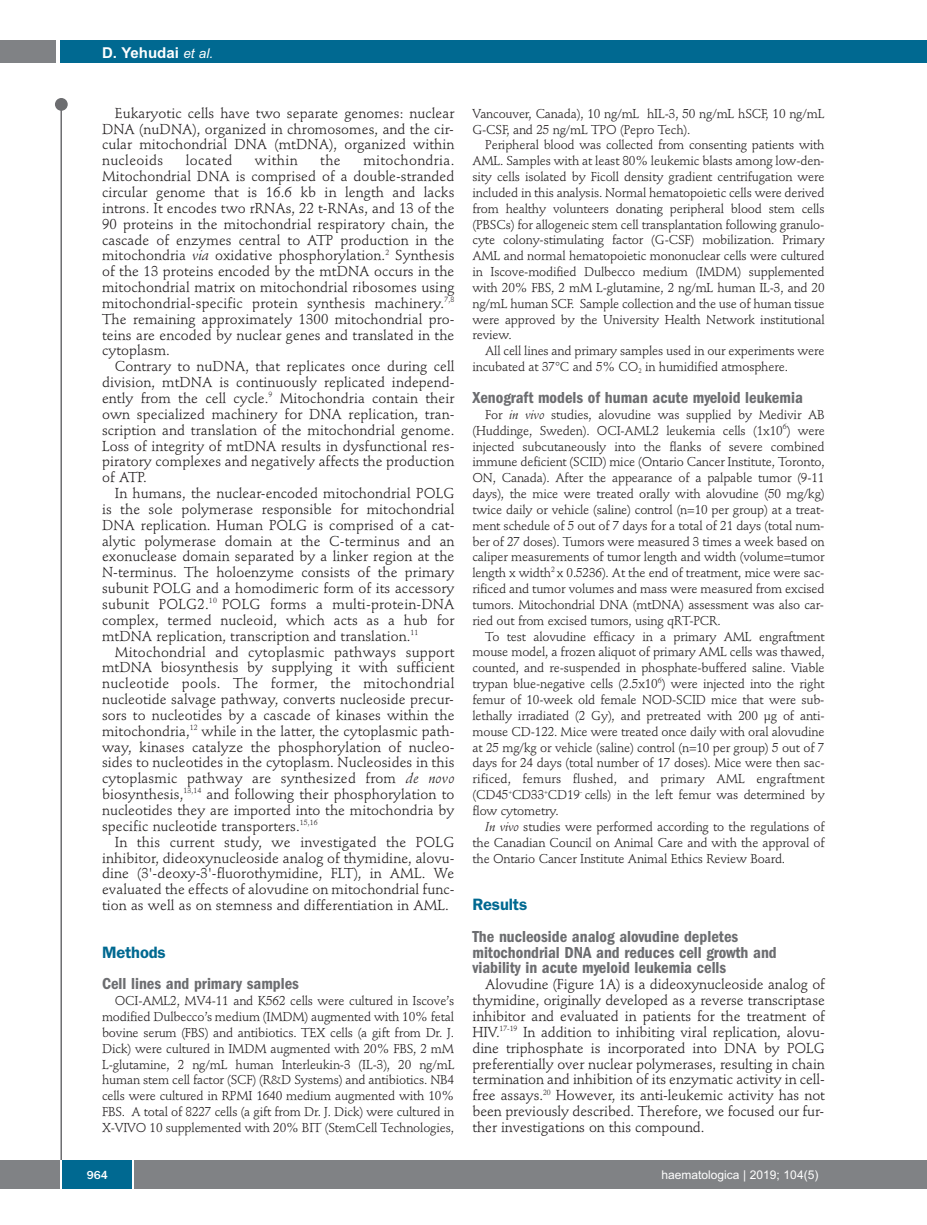
<style>
.page{position:relative;width:927px;height:1225px;background:#fff}
.page>*{position:absolute;margin:0;border:0;box-sizing:border-box;transform-origin:0 0}
.t1{font:600 condensed 16.5px/15.9px "Franklin Gothic";color:#6c6d70}
.t2{font:600 16.5px "Franklin Gothic";letter-spacing:-.01em;color:#006991}
.t3{font:700 15px "Arial";color:#fff}
.t4{font:14.25px/15.9px "Stempel Schneidler";letter-spacing:.005em;color:#231f20;text-align:justify}
.t5{font:14.25px "Stempel Schneidler";letter-spacing:.025em;color:#231f20}
.t6{font:12.75px/15.9px "Stempel Schneidler";letter-spacing:-.015em;color:#231f20;text-align:justify}
.t7{font:12px "Arial";color:#fff}
.t8{font:500 12px "Franklin Gothic";color:#fff}
.s1{font-weight:400;font-style:italic;font-size:13.5px}
.s2{font-style:italic}
</style>
<div class="page">
<div style="left:911px;top:40px;width:16px;height:22px;background:#006991"></div>
<div style="left:910px;top:1160px;width:17px;height:28px;background:#808285"></div>
<div style="left:55px;top:98px;width:13px;height:13px;background:#6c6d70;border-radius:50%"></div>
<hr style="left:60px;top:101px;width:2px;height:1061px;background:#6c6d70">
<div style="left:60px;top:40px;width:852px;height:22px;background:#006991"></div>
<div style="left:0;top:40px;width:56px;height:22px;background:#808285"></div>
<div style="left:0;top:1160px;width:911px;height:28px;background:#808285"></div>
<div style="left:62px;top:1160px;width:71px;height:28px;background:#006991"></div>
<hr style="left:60px;top:1160px;width:2px;height:28px;background:#fff">
<svg style="left:133px;top:1160px;width:1px;height:28px"></svg>
<p class="t3" style="left:102px;top:44px;width:113px">D. Yehudai <span class="s1">et al.</span></p>
<p class="t4" style="left:102px;top:106px;width:354px;text-indent:13px">Eukaryotic cells have two separate genomes: nuclear DNA (nuDNA), organized in chromosomes, and the cir&shy;cular mitochondrial DNA (mtDNA), organized within nucleoids</p>
<p class="t4" style="left:102px;top:154px;width:354px;text-indent:261px">mitochondria.<br>Mitochondrial DNA is comprised of a double-stranded circular genome that is 16.6 kb in length and lacks introns. It encodes two rRNAs, 22 t-RNAs, and 13 of the 90 proteins in the mitochondrial respiratory chain, the cascade of enzymes central to ATP production in the mitochondria <span class="s2">via</span> oxidative phosphorylation.<sup>2</sup> Synthesis of the 13 proteins encoded by the mtDNA occurs in the mitochondrial matrix on mitochondrial ribosomes using mitochondrial-specific protein synthesis machinery.<sup>7,8<br></sup>The remaining approximately 1300 mitochondrial pro&shy;teins are encoded by nuclear genes and translated in the cytoplasm.</p>
<p class="t4" style="left:102px;top:360px;width:354px;text-indent:13px">Contrary to nuDNA, that replicates once during cell division, mtDNA is continuously replicated independ&shy;ently from the cell cycle.<sup>9</sup> Mitochondria contain their own specialized machinery for DNA replication, tran&shy;scription and translation of the mitochondrial genome.<br>Loss of integrity of mtDNA results in dysfunctional res&shy;piratory complexes and negatively affects the production of ATP.</p>
<p class="t4" style="left:102px;top:486px;width:354px;text-indent:13px">In humans, the nuclear-encoded mitochondrial POLG is the sole polymerase responsible for mitochondrial DNA replication. Human POLG is comprised of a cat&shy;alytic polymerase domain at the C-terminus and an exonuclease domain separated by a linker region at the N-terminus. The holoenzyme consists of the primary subunit POLG and a homodimeric form of its accessory subunit POLG2.<sup>10</sup> POLG forms a multi-protein-DNA complex, termed nucleoid, which acts as a hub for mtDNA replication, transcription and translation.<sup>11</sup></p>
<p class="t4" style="left:102px;top:645px;width:354px;text-indent:13px">Mitochondrial and cytoplasmic pathways support mtDNA biosynthesis by supplying it with sufficient nucleotide pools. The former, the mitochondrial nucleotide salvage pathway, converts nucleoside precur&shy;sors to nucleotides by a cascade of kinases within the mitochondria,<sup>12</sup> while in the latter, the cytoplasmic path&shy;way, kinases catalyze the phosphorylation of nucleo&shy;sides to nucleotides in the cytoplasm. Nucleosides in this cytoplasmic pathway are synthesized from <span class="s2">de novo </span>biosynthesis,<sup>13,14</sup> and following their phosphorylation to nucleotides they are imported into the mitochondria by specific nucleotide transporters.<sup>15,16</sup></p>
<p class="t4" style="left:102px;top:835px;width:354px;text-indent:13px">In this current study, we investigated the POLG inhibitor, dideoxynucleoside analog of thymidine, alovu&shy;dine (3'-deoxy-3'-fluorothymidine, FLT), in AML. We evaluated the effects of alovudine on mitochondrial func&shy;tion as well as on stemness and differentiation in AML.</p>
<p class="t2" style="left:102px;top:946px;width:65px">Methods</p>
<p class="t1" style="left:102px;top:977px;width:198px">Cell lines and primary samples</p>
<p class="t6" style="left:102px;top:994px;width:354px;text-indent:13px">OCI-AML2, MV4-11 and K562 cells were cultured in Iscove’s modified Dulbecco’s medium (IMDM) augmented with 10% fetal bovine serum (FBS) and antibiotics. TEX cells (a gift from Dr. J.<br>Dick) were cultured in IMDM augmented with 20% FBS, 2 mM L-glutamine, 2 ng/mL human Interleukin-3 (IL-3), 20 ng/mL human stem cell factor (SCF) (R&amp;D Systems) and antibiotics. NB4 cells were cultured in RPMI 1640 medium augmented with 10% FBS. A total of 8227 cells (a gift from Dr. J. Dick) were cultured in X-VIVO 10 supplemented with 20% BIT (StemCell Technologies,</p>
<p class="t5" style="left:186px;top:154px;width:48px">located</p>
<p class="t4" style="left:255px;top:154px;width:44px">within</p>
<p class="t4" style="left:320px;top:154px;width:22px">the</p>
<p class="t6" style="left:472px;top:107px;width:354px">Vancouver, Canada), 10 ng/mL hIL-3, 50 ng/mL hSCF, 10 ng/mL<br>G-CSF, and 25 ng/mL TPO (Pepro Tech).</p>
<p class="t6" style="left:472px;top:138px;width:354px;text-indent:13px">Peripheral blood was collected from consenting patients with AML. Samples with at least 80% leukemic blasts among low-den&shy;sity cells isolated by Ficoll density gradient centrifugation were included in this analysis. Normal hematopoietic cells were derived from healthy volunteers donating peripheral blood stem cells (PBSCs) for allogeneic stem cell transplantation following granulo&shy;cyte colony-stimulating factor (G-CSF) mobilization. Primary AML and normal hematopoietic mononuclear cells were cultured in Iscove-modified Dulbecco medium (IMDM) supplemented with 20% FBS, 2 mM L-glutamine, 2 ng/mL human IL-3, and 20 ng/mL human SCF. Sample collection and the use of human tissue were approved by the University Health Network institutional review.</p>
<p class="t6" style="left:472px;top:344px;width:354px;text-indent:13px">All cell lines and primary samples used in our experiments were incubated at 37°C and 5% CO<sub>2</sub> in humidified atmosphere.</p>
<p class="t1" style="left:472px;top:391px;width:332px">Xenograft models of human acute myeloid leukemia</p>
<p class="t6" style="left:472px;top:408px;width:354px;text-indent:13px">For <span class="s2">in vivo</span> studies, alovudine was supplied by Medivir AB (Huddinge, Sweden). OCI-AML2 leukemia cells (1x10<sup>6</sup>) were injected subcutaneously into the flanks of severe combined immune deficient (SCID) mice (Ontario Cancer Institute, Toronto, ON, Canada). After the appearance of a palpable tumor (9-11 days), the mice were treated orally with alovudine (50 mg/kg) twice daily or vehicle (saline) control (n=10 per group) at a treat&shy;ment schedule of 5 out of 7 days for a total of 21 days (total num&shy;ber of 27 doses). Tumors were measured 3 times a week based on caliper measurements of tumor length and width (volume=tumor length x width<sup>2</sup> x 0.5236). At the end of treatment, mice were sac&shy;rificed and tumor volumes and mass were measured from excised tumors. Mitochondrial DNA (mtDNA) assessment was also car&shy;ried out from excised tumors, using qRT-PCR.</p>
<p class="t6" style="left:472px;top:629px;width:354px;text-indent:13px">To test alovudine efficacy in a primary AML engraftment mouse model, a frozen aliquot of primary AML cells was thawed, counted, and re-suspended in phosphate-buffered saline. Viable trypan blue-negative cells (2.5x10<sup>6</sup>) were injected into the right femur of 10-week old female NOD-SCID mice that were sub&shy;lethally irradiated (2 Gy), and pretreated with 200 µg of anti&shy;mouse CD-122. Mice were treated once daily with oral alovudine at 25 mg/kg or vehicle (saline) control (n=10 per group) 5 out of 7 days for 24 days (total number of 17 doses). Mice were then sac&shy;rificed, femurs flushed, and primary AML engraftment (CD45<sup>+</sup>CD33<sup>+</sup>CD19<sup>-</sup> cells) in the left femur was determined by flow cytometry.</p>
<p class="t6" style="left:472px;top:819px;width:354px;text-indent:13px"><span class="s2">In vivo</span> studies were performed according to the regulations of the Canadian Council on Animal Care and with the approval of the Ontario Cancer Institute Animal Ethics Review Board.</p>
<p class="t2" style="left:472px;top:898px;width:56px">Results</p>
<p class="t1" style="left:472px;top:929px;width:306px">The nucleoside analog alovudine depletes mitochondrial DNA and reduces cell growth and viability in acute myeloid leukemia cells</p>
<p class="t4" style="left:472px;top:978px;width:354px;text-indent:13px">Alovudine (Figure 1A) is a dideoxynucleoside analog of thymidine, originally developed as a reverse transcriptase inhibitor and evaluated in patients for the treatment of HIV.<sup>17-19</sup> In addition to inhibiting viral replication, alovu&shy;dine triphosphate is incorporated into DNA by POLG preferentially over nuclear polymerases, resulting in chain termination and inhibition of its enzymatic activity in cell&shy;free assays.<sup>20</sup> However, its anti-leukemic activity has not been previously described. Therefore, we focused our fur&shy;ther investigations on this compound.</p>
<p class="t8" style="left:87px;top:1167px;width:23px">964</p>
<p class="t7" style="left:661px;top:1167px;width:158px">haematologica | 2019; 104(5)</p>
</div>
